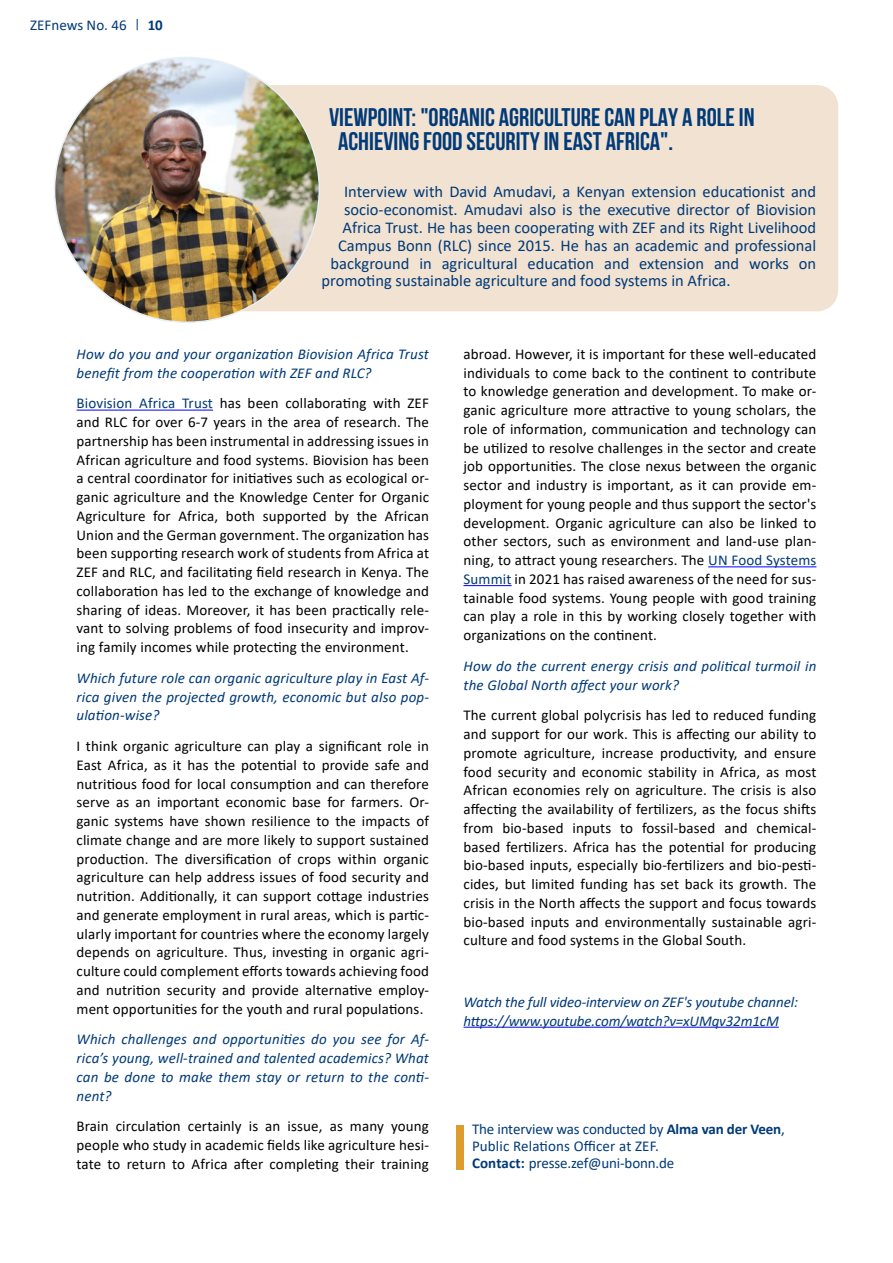
<style>
.page{position:relative;width:893px;height:1263px;background:#fff}
.page>*{position:absolute;margin:0;border:0;box-sizing:border-box;transform-origin:0 0}
.t1{font:700 25.5px/24px "Bebas Neue";color:#003a78}
.t2{font:16.5px "Calibri";color:#003a78}
.t3{font:15px/18.8px "Calibri";letter-spacing:.01em;color:#000;text-align:justify}
.t4{font:italic 15px/18.8px "Calibri";letter-spacing:.01em;color:#003a78}
.t5{font:15px/17.1px "Calibri";letter-spacing:-.01em;color:#003a78}
.t6{font:italic 15px/18.8px "Calibri";letter-spacing:-.01em;color:#003a78}
.t7{font:700 15px "Calibri";color:#003a78}
.s1{color:#003a78}
.s2{font-weight:700}
</style>
<div class="page">
<hr style="left:77px;top:410px;width:136px;height:1px;background:#00f">
<hr style="left:708px;top:566px;width:108px;height:1px;background:#00f">
<hr style="left:463px;top:585px;width:49px;height:1px;background:#00f">
<hr style="left:463px;top:1027px;width:316px;height:1px;background:#00f">
<div style="left:178px;top:85px;width:660px;height:226px;background:#f2e2d1;border-radius:21px"></div>
<img style="left:55px;top:57px;width:264px;height:265px;border-radius:132px">
<div style="left:456px;top:1125px;width:7px;height:44px;background:#dc9c2e"></div>
<p class="t5" style="left:30px;top:16px;width:98px">ZEFnews No. 46</p>
<p class="t7" style="left:148px;top:15px;width:17px">10</p>
<h1 class="t1" style="left:338px;top:105px;width:418px;text-indent:-9px">VIEWPOINT: "ORGANIC AGRICULTURE CAN PLAY A ROLE IN<br>ACHIEVING FOOD SECURITY IN EAST AFRICA".</h1>
<p class="t2" style="left:344px;top:180px;width:474px">Interview with David Amudavi, a Kenyan extension educationist and</p>
<p class="t2" style="left:344px;top:198px;width:474px">socio-economist. Amudavi also is the executive director of Biovision</p>
<p class="t2" style="left:343px;top:216px;width:475px">Africa Trust. He has been cooperating with ZEF and its Right Livelihood</p>
<p class="t2" style="left:338px;top:234px;width:480px">Campus Bonn (RLC) since 2015. He has an academic and professional</p>
<p class="t2" style="left:331px;top:252px;width:487px">background in agricultural education and extension and works on</p>
<p class="t2" style="left:322px;top:269px;width:411px">promoting sustainable agriculture and food systems in Africa.</p>
<p class="t4" style="left:77px;top:344px;width:354px">How do you and your organization Biovision Africa Trust benefit from the cooperation with ZEF and RLC?</p>
<p class="t3" style="left:77px;top:394px;width:354px"><span class="s1">Biovision Africa Trust</span> has been collaborating with ZEF and RLC for over 6-7 years in the area of research. The partnership has been instrumental in addressing issues in African agriculture and food systems. Biovision has been a central coordinator for initiatives such as ecological or&shy;ganic agriculture and the Knowledge Center for Organic Agriculture for Africa, both supported by the African Union and the German government. The organization has been supporting research work of students from Africa at ZEF and RLC, and facilitating field research in Kenya. The collaboration has led to the exchange of knowledge and sharing of ideas. Moreover, it has been practically rele&shy;vant to solving problems of food insecurity and improv&shy;ing family incomes while protecting the environment.</p>
<p class="t4" style="left:77px;top:668px;width:354px;text-align:justify">Which future role can organic agriculture play in East Af&shy;rica given the projected growth, economic but also pop&shy;ulation-wise?</p>
<p class="t3" style="left:77px;top:736px;width:354px">I think organic agriculture can play a significant role in East Africa, as it has the potential to provide safe and nutritious food for local consumption and can therefore serve as an important economic base for farmers. Or&shy;ganic systems have shown resilience to the impacts of climate change and are more likely to support sustained production. The diversification of crops within organic agriculture can help address issues of food security and nutrition. Additionally, it can support cottage industries and generate employment in rural areas, which is partic&shy;ularly important for countries where the economy largely depends on agriculture. Thus, investing in organic agri&shy;culture could complement efforts towards achieving food and nutrition security and provide alternative employ&shy;ment opportunities for the youth and rural populations.</p>
<p class="t4" style="left:77px;top:1029px;width:354px;text-align:justify">Which challenges and opportunities do you see for Af&shy;rica’s young, well-trained and talented academics? What can be done to make them stay or return to the conti&shy;nent?</p>
<p class="t3" style="left:77px;top:1117px;width:354px">Brain circulation certainly is an issue, as many young people who study in academic fields like agriculture hesi&shy;tate to return to Africa after completing their training</p>
<p class="t3" style="left:463px;top:344px;width:354px">abroad. However, it is important for these well-educated individuals to come back to the continent to contribute to knowledge generation and development. To make or&shy;ganic agriculture more attractive to young scholars, the role of information, communication and technology can be utilized to resolve challenges in the sector and create job opportunities. The close nexus between the organic sector and industry is important, as it can provide em&shy;ployment for young people and thus support the sector's development. Organic agriculture can also be linked to other sectors, such as environment and land-use plan&shy;ning, to attract young researchers. The <span class="s1">UN Food Systems Summit</span> in 2021 has raised awareness of the need for sus&shy;tainable food systems. Young people with good training can play a role in this by working closely together with organizations on the continent.</p>
<p class="t4" style="left:463px;top:656px;width:354px">How do the current energy crisis and political turmoil in the Global North affect your work?</p>
<p class="t3" style="left:463px;top:706px;width:354px">The current global polycrisis has led to reduced funding and support for our work. This is affecting our ability to promote agriculture, increase productivity, and ensure food security and economic stability in Africa, as most African economies rely on agriculture. The crisis is also affecting the availability of fertilizers, as the focus shifts from bio-based inputs to fossil-based and chemical&shy;based fertilizers. Africa has the potential for producing bio-based inputs, especially bio-fertilizers and bio-pesti&shy;cides, but limited funding has set back its growth. The crisis in the North affects the support and focus towards bio-based inputs and environmentally sustainable agri&shy;culture and food systems in the Global South.</p>
<p class="t6" style="left:463px;top:992px;width:336px">Watch the full video-interview on ZEF's youtube channel: https://www.youtube.com/watch?v=xUMqv32m1cM</p>
<p class="t5" style="left:472px;top:1120px;width:314px">The interview was conducted by <span class="s2">Alma van der Veen</span>,<br>Public Relations Officer at ZEF.<br><span class="s2">Contact:</span> presse.zef@uni-bonn.de</p>
</div>
